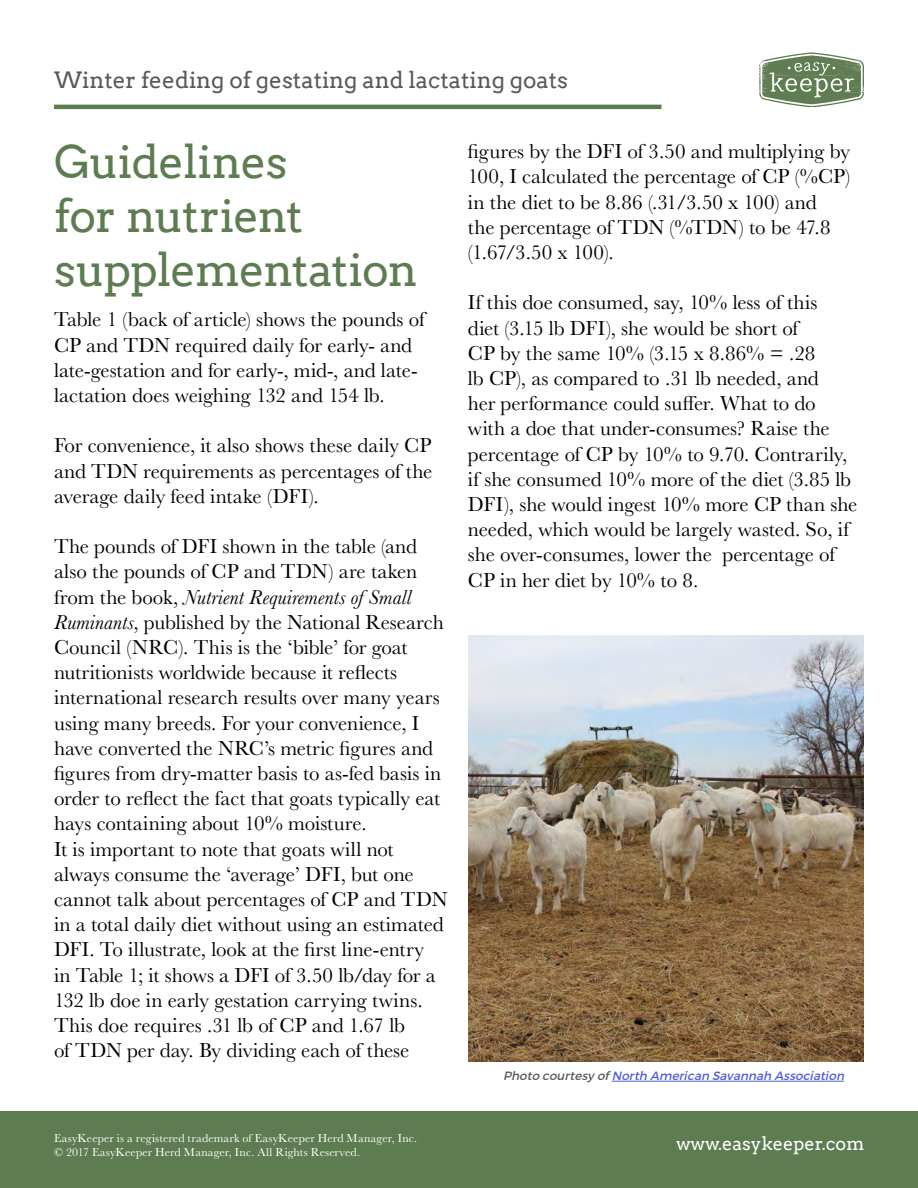
<style>
.page{position:relative;width:918px;height:1188px;background:#fff}
.page>*{position:absolute;margin:0;border:0;box-sizing:border-box;transform-origin:0 0}
.t1{font:45px/54px "Arvo";letter-spacing:-.025em;color:#5e7c51}
.t2{font:22.5px "Arvo";color:#58595b}
.t3{font:21px/25.2px "Baskerville";letter-spacing:-.005em;color:#000}
.t4{font:18px "Arvo";color:#fff}
.t5{font:12px/14.4px "Baskerville";letter-spacing:.015em;color:#fff}
.t6{font:italic 12px "Montserrat";color:#4f5cd6}
.s1{font-style:italic}
.s2{color:#58595b}
</style>
<div class="page">
<svg style="left:759px;top:53px;width:105px;height:54px"></svg>
<hr style="left:54px;top:105px;width:608px;height:4px;background:#5e7c51">
<hr style="left:0;top:1112px;width:1px;height:76px;background:#5e7c51">
<div style="left:1px;top:1112px;width:917px;height:76px;background:#5e7c51"></div>
<img style="left:468px;top:635px;width:396px;height:427px">
<hr style="left:612px;top:1081px;width:232px;height:1px;background:#4f5cd6">
<p class="t2" style="left:54px;top:67px;width:516px">Winter feeding of gestating and lactating goats</p>
<h1 class="t1" style="left:54px;top:135px;width:365px">Guidelines<br>for nutrient supplementation</h1>
<p class="t3" style="left:54px;top:307px;width:372px">Table 1 (back of article) shows the pounds of CP and TDN required daily for early- and late-gestation and for early-, mid-, and late&shy;lactation does weighing 132 and 154 lb.</p>
<p class="t3" style="left:54px;top:433px;width:380px;text-align:justify">For convenience, it also shows these daily CP and TDN requirements as percentages of the average daily feed intake (DFI).</p>
<p class="t3" style="left:54px;top:534px;width:395px">The pounds of DFI shown in the table (and also the pounds of CP and TDN) are taken from the book, <span class="s1">Nutrient Requirements of Small Ruminants</span>, published by the National Research Council (NRC). This is the ‘bible’ for goat nutritionists worldwide because it reflects international research results over many years using many breeds. For your convenience, I have converted the NRC’s metric figures and figures from dry-matter basis to as-fed basis in order to reflect the fact that goats typically eat hays containing about 10% moisture.<br>It is important to note that goats will not always consume the ‘average’ DFI, but one cannot talk about percentages of CP and TDN in a total daily diet without using an estimated DFI. To illustrate, look at the first line-entry<br>in Table 1; it shows a DFI of 3.50 lb/day for a 132 lb doe in early gestation carrying twins.<br>This doe requires .31 lb of CP and 1.67 lb<br>of TDN per day. By dividing each of these</p>
<p class="t3" style="left:468px;top:139px;width:384px">figures by the DFI of 3.50 and multiplying by 100, I calculated the percentage of CP (%CP) in the diet to be 8.86 (.31/3.50 x 100) and<br>the percentage of TDN (%TDN) to be 47.8 (1.67/3.50 x 100).</p>
<p class="t3" style="left:468px;top:290px;width:391px">If this doe consumed, say, 10% less of this<br>diet (3.15 lb DFI), she would be short of<br>CP by the same 10% (3.15 x 8.86% = .28<br>lb CP), as compared to .31 lb needed, and<br>her performance could suffer. What to do with a doe that under-consumes? Raise the percentage of CP by 10% to 9.70. Contrarily, if she consumed 10% more of the diet (3.85 lb DFI), she would ingest 10% more CP than she needed, which would be largely wasted. So, if she over-consumes, lower the percentage of CP in her diet by 10% to 8.</p>
<p class="t6" style="left:503px;top:1068px;width:346px"><span class="s2">Photo courtesy of</span> North American Savannah Association</p>
<p class="t5" style="left:54px;top:1131px;width:365px">EasyKeeper is a registered trademark of EasyKeeper Herd Manager, Inc. © 2017 EasyKeeper Herd Manager, Inc. All Rights Reserved.</p>
<p class="t4" style="left:677px;top:1132px;width:189px">www.easykeeper.com</p>
</div>
